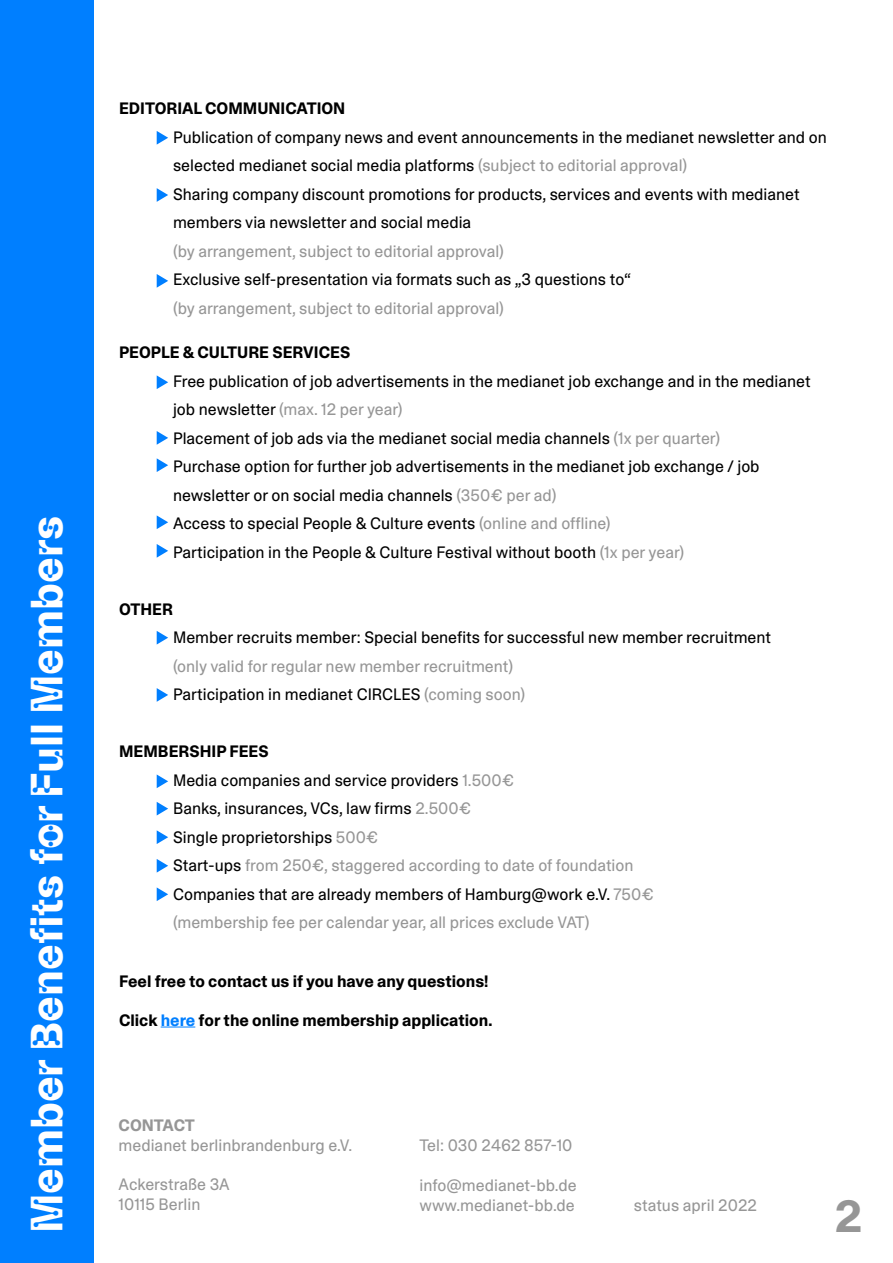
<style>
.page{position:relative;width:893px;height:1263px;background:#fff}
.page>*{position:absolute;margin:0;border:0;box-sizing:border-box;transform-origin:0 0}
.t1{font:700 45px "ABC Camera";color:#fff}
.t2{font:700 45px "ABC Camera Plain";color:#969696}
.t3{font:16.5px/28.5px "ABC Camera Plain";color:#000}
.t4{font:16.5px/19.8px "ABC Camera Plain";color:#969696}
.t5{font:700 16.5px "ABC Camera Plain";color:#000}
.t6{font:700 16.5px "ABC Camera Plain";letter-spacing:-.01em;color:#969696}
.s1{color:#969696}
.s2{color:#000}
.s3{font-weight:700}
.s4{color:#007fff}
</style>
<div class="page">
<div style="left:0;top:0;width:94px;height:1263px;background:#007fff"></div>
<hr style="left:161px;top:1027px;width:34px;height:1px;background:#007fff">
<svg style="left:157px;top:131px;width:11px;height:14px"></svg>
<svg style="left:157px;top:188px;width:11px;height:14px"></svg>
<svg style="left:157px;top:274px;width:11px;height:14px"></svg>
<svg style="left:157px;top:431px;width:11px;height:14px"></svg>
<svg style="left:157px;top:375px;width:11px;height:14px"></svg>
<svg style="left:157px;top:458px;width:11px;height:14px"></svg>
<svg style="left:157px;top:515px;width:11px;height:14px"></svg>
<svg style="left:157px;top:544px;width:11px;height:14px"></svg>
<svg style="left:157px;top:631px;width:11px;height:13px"></svg>
<svg style="left:157px;top:688px;width:11px;height:14px"></svg>
<svg style="left:157px;top:774px;width:11px;height:14px"></svg>
<svg style="left:157px;top:802px;width:11px;height:13px"></svg>
<svg style="left:157px;top:859px;width:11px;height:13px"></svg>
<svg style="left:157px;top:887px;width:11px;height:14px"></svg>
<svg style="left:157px;top:830px;width:11px;height:14px"></svg>
<h1 class="t1" style="left:19px;top:1233px;width:719px;rotate:-90deg">Member Benefits for Full Members</h1>
<p class="t5" style="left:119px;top:98px;width:228px">EDITORIAL COMMUNICATION</p>
<p class="t3" style="left:173px;top:123px;width:655px">Publication of company news and event announcements in the medianet newsletter and on selected medianet social media platforms <span class="s1">(subject to editorial approval)<br></span>Sharing company discount promotions for products, services and events with medianet members via newsletter and social media</p>
<p class="t4" style="left:173px;top:241px;width:332px">(by arrangement, subject to editorial approval)</p>
<p class="t3" style="left:173px;top:265px;width:459px">Exclusive self-presentation via formats such as „3 questions to“</p>
<p class="t4" style="left:173px;top:298px;width:332px">(by arrangement, subject to editorial approval)</p>
<p class="t5" style="left:119px;top:342px;width:233px">PEOPLE &amp; CULTURE SERVICES</p>
<p class="t3" style="left:173px;top:367px;width:639px">Free publication of job advertisements in the medianet job exchange and in the medianet job newsletter <span class="s1">(max. 12 per year)<br></span>Placement of job ads via the medianet social media channels <span class="s1">(1x per quarter)<br></span>Purchase option for further job advertisements in the medianet job exchange / job newsletter or on social media channels <span class="s1">(350€ per ad)<br></span>Access to special People &amp; Culture events <span class="s1">(online and offline)<br></span>Participation in the People &amp; Culture Festival without booth <span class="s1">(1x per year)</span></p>
<p class="t5" style="left:119px;top:599px;width:55px">OTHER</p>
<p class="t3" style="left:173px;top:623px;width:600px">Member recruits member: Special benefits for successful new member recruitment</p>
<p class="t4" style="left:173px;top:652px;width:354px;line-height:28.5px">(only valid for regular new member recruitment)<br><span class="s2">Participation in medianet CIRCLES</span> (coming soon)</p>
<p class="t3" style="left:173px;top:737px;width:482px;text-indent:-54px"><span class="s3">MEMBERSHIP FEES<br></span>Media companies and service providers <span class="s1">1.500€<br></span>Banks, insurances, VCs, law firms <span class="s1">2.500€<br></span>Single proprietorships <span class="s1">500€<br></span>Start-ups <span class="s1">from 250€, staggered according to date of foundation </span>Companies that are already members of Hamburg@work e.V. <span class="s1">750€ (membership fee per calendar year, all prices exclude VAT)</span></p>
<p class="t5" style="left:119px;top:971px;width:371px">Feel free to contact us if you have any questions!</p>
<p class="t5" style="left:119px;top:1010px;width:375px">Click <span class="s4">here</span> for the online membership application.</p>
<p class="t6" style="left:119px;top:1115px;width:78px">CONTACT</p>
<p class="t4" style="left:119px;top:1135px;width:235px">medianet berlinbrandenburg e.V.</p>
<p class="t4" style="left:119px;top:1175px;width:113px">Ackerstraße 3A<br>10115 Berlin</p>
<p class="t4" style="left:419px;top:1135px;width:154px">Tel: 030 2462 857-10</p>
<p class="t4" style="left:419px;top:1175px;width:159px">info@medianet-bb.de www.medianet-bb.de</p>
<p class="t4" style="left:634px;top:1195px;width:125px">status april 2022</p>
<h1 class="t2" style="left:835px;top:1189px;width:29px">2</h1>
</div>
